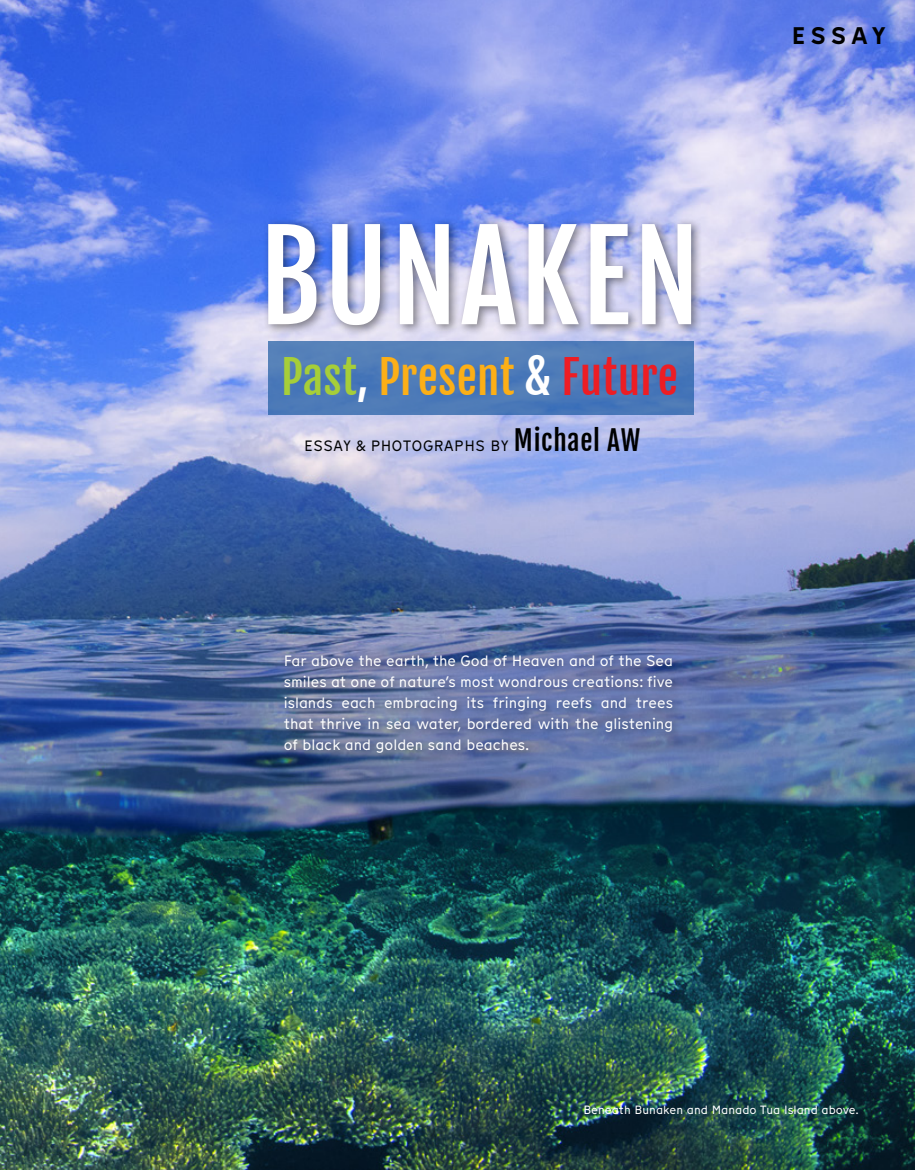
<style>
.page{position:relative;width:915px;height:1170px;background:#fff}
.page>*{position:absolute;margin:0;border:0;box-sizing:border-box;transform-origin:0 0}
.t1{font:120px "Fjalla One";letter-spacing:.025em;color:#fff}
.t2{font:45px "Fjalla One";letter-spacing:.005em;color:#fcaf17}
.t3{font:700 24px "Munken Sans";letter-spacing:.195em;color:#000101}
.t4{font:15px/21px "Munken Sans";color:#fff;text-align:justify}
.t5{font:15px "Munken Sans";letter-spacing:.035em;color:#000101}
.t6{font:12px "Munken Sans";color:#fff}
.s1{color:#a6ce39}
.s2{color:#fff}
.s3{color:#ed1d24}
.s4{font-family:"Fjalla One";font-size:27px}
</style>
<div class="page">
<img style="left:0;top:0;width:914px;height:1169px">
<div style="left:279px;top:649px;width:404px;height:114px;background:#000;opacity:.45"></div>
<div style="left:268px;top:341px;width:425px;height:74px;background:#4e7bb8"></div>
<div style="left:263px;top:218px;width:440px;height:118px;background:#000;opacity:.45"></div>
<h1 class="t1" style="left:259px;top:203px;width:441px">BUNAKEN</h1>
<h2 class="t2" style="left:281px;top:349px;width:398px"><span class="s1">Past</span><span class="s2">,</span> Present <span class="s2">&amp;</span> <span class="s3">Future</span></h2>
<p class="t5" style="left:304px;top:436px;width:337px">ESSAY &amp; PHOTOGRAPHS BY <span class="s4">Michael AW</span></p>
<p class="t4" style="left:283px;top:649px;width:391px">Far above the earth, the God of Heaven and of the Sea smiles at one of nature’s most wondrous creations: five islands each embracing its fringing reefs and trees that thrive in sea water, bordered with the glistening of black and golden sand beaches.</p>
<h3 class="t3" style="left:791px;top:18px;width:96px">ESSAY</h3>
<p class="t6" style="left:583px;top:1101px;width:277px">Beneath Bunaken and Manado Tua Island above.</p>
</div>
